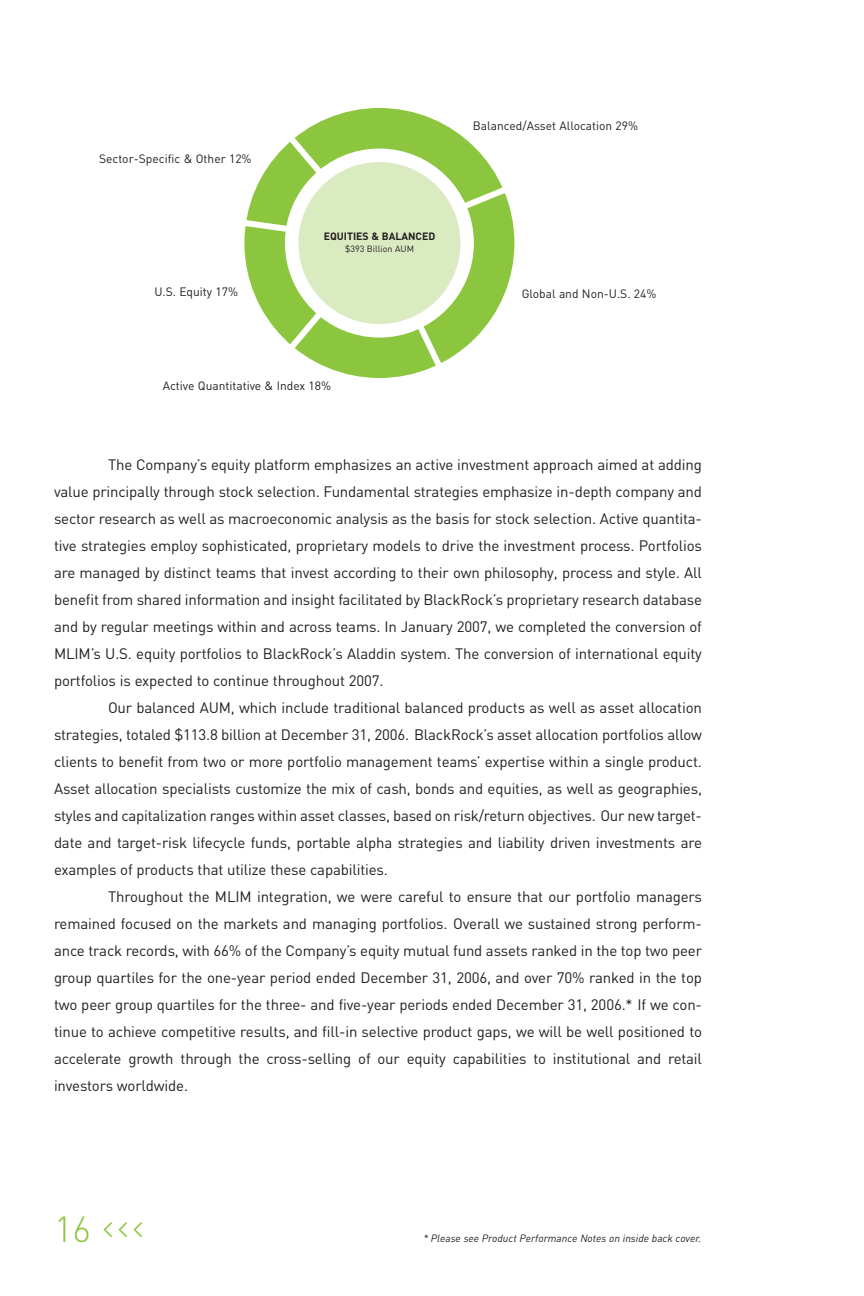
<style>
.page{position:relative;width:864px;height:1296px;background:#fff}
.page>*{position:absolute;margin:0;border:0;box-sizing:border-box;transform-origin:0 0}
.t1{font:300 36px "DIN";color:#8bc63e}
.t2{font:21px/15px "Wingdings 3";color:#8bc63e;text-align:justify}
.t3{font:15px/27px "DIN";letter-spacing:-.01em;color:#231f20;text-align:justify}
.t4{font:12px "DIN";color:#231f20}
.t5{font:italic 10.5px "DIN";color:#231f20}
.t6{font:700 10.5px "DIN";color:#231f20}
.t7{font:9px "DIN";color:#231f20}
</style>
<div class="page">
<svg style="left:244px;top:120px;width:271px;height:258px"></svg>
<div style="left:298px;top:162px;width:162px;height:162px;background:#daeac1;border-radius:50%"></div>
<p class="t4" style="left:99px;top:155px;width:154px">Sector-Specific &amp; Other 12%</p>
<p class="t4" style="left:154px;top:288px;width:85px">U.S. Equity 17%</p>
<p class="t6" style="left:324px;top:233px;width:113px">EQUITIES &amp; BALANCED</p>
<p class="t7" style="left:345px;top:245px;width:71px">$393 Billion AUM</p>
<p class="t4" style="left:163px;top:382px;width:170px">Active Quantitative &amp; Index 18%</p>
<p class="t4" style="left:473px;top:122px;width:167px">Balanced/Asset Allocation 29%</p>
<p class="t4" style="left:522px;top:289px;width:136px">Global and Non-U.S. 24%</p>
<p class="t3" style="left:54px;top:453px;width:650px;text-indent:54px">The Company’s equity platform emphasizes an active investment approach aimed at adding value principally through stock selection. Fundamental strategies emphasize in-depth company and sector research as well as macroeconomic analysis as the basis for stock selection. Active quantita&shy;tive strategies employ sophisticated, proprietary models to drive the investment process. Portfolios are managed by distinct teams that invest according to their own philosophy, process and style. All benefit from shared information and insight facilitated by BlackRock’s proprietary research database and by regular meetings within and across teams. In January 2007, we completed the conversion of MLIM’s U.S. equity portfolios to BlackRock’s Aladdin system. The conversion of international equity portfolios is expected to continue throughout 2007.</p>
<p class="t3" style="left:54px;top:696px;width:650px;text-indent:54px">Our balanced AUM, which include traditional balanced products as well as asset allocation strategies, totaled $113.8 billion at December 31, 2006. BlackRock’s asset allocation portfolios allow clients to benefit from two or more portfolio management teams’ expertise within a single product.<br>Asset allocation specialists customize the mix of cash, bonds and equities, as well as geographies, styles and capitalization ranges within asset classes, based on risk/return objectives. Our new target&shy;date and target-risk lifecycle funds, portable alpha strategies and liability driven investments are examples of products that utilize these capabilities.</p>
<p class="t3" style="left:54px;top:885px;width:650px;text-indent:54px">Throughout the MLIM integration, we were careful to ensure that our portfolio managers remained focused on the markets and managing portfolios. Overall we sustained strong perform&shy;ance track records, with 66% of the Company’s equity mutual fund assets ranked in the top two peer group quartiles for the one-year period ended December 31, 2006, and over 70% ranked in the top two peer group quartiles for the three- and five-year periods ended December 31, 2006.* If we con&shy;tinue to achieve competitive results, and fill-in selective product gaps, we will be well positioned to accelerate growth through the cross-selling of our equity capabilities to institutional and retail investors worldwide.</p>
<h1 class="t1" style="left:54px;top:1216px;width:39px">16</h1>
<h2 class="t2" style="left:104px;top:1239px;width:20px;rotate:-90deg">⌃ ⌃ ⌃</h2>
<p class="t5" style="left:424px;top:1235px;width:279px">* Please see Product Performance Notes on inside back cover.</p>
</div>
